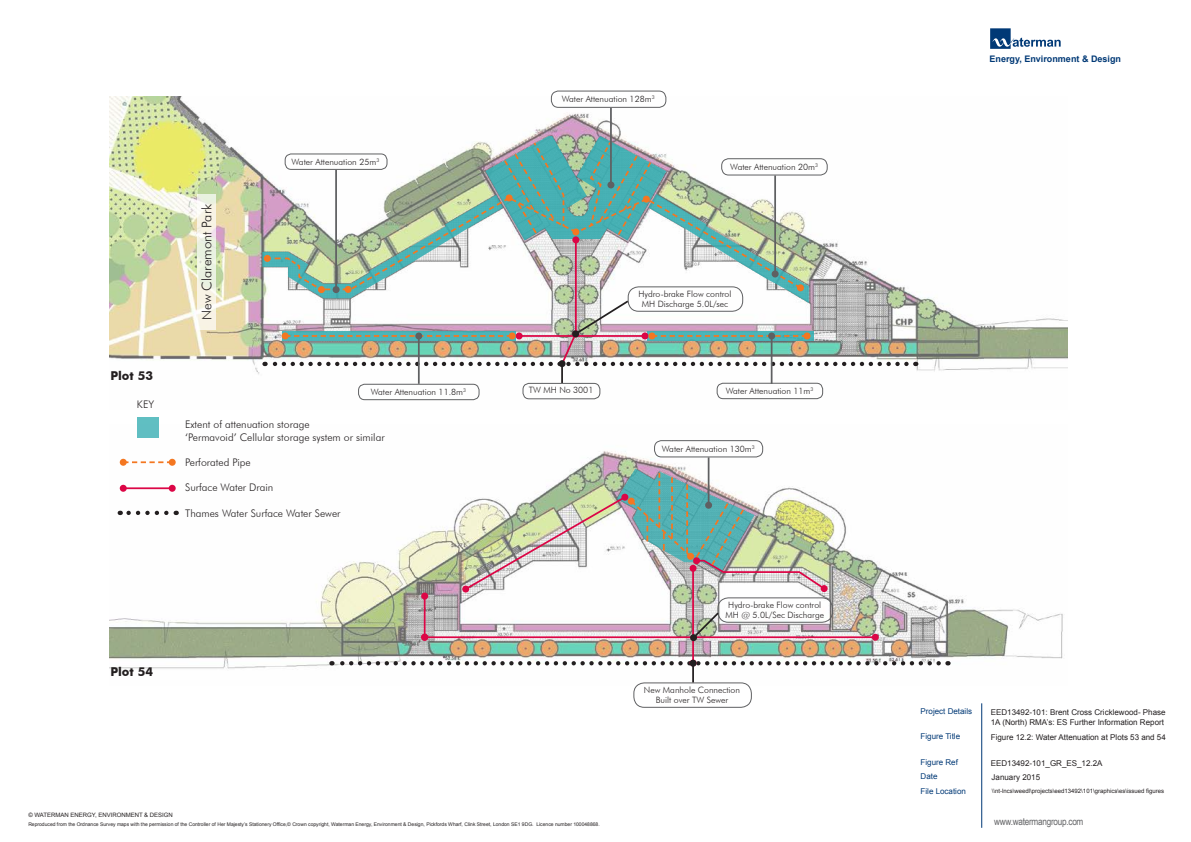
<style>
.page{position:relative;width:1191px;height:842px;background:#fff}
.page>*{position:absolute;margin:0;border:0;box-sizing:border-box;transform-origin:0 0}
.t1{font:300 13.4px "Futura BT";color:#231f20}
.t2{font:700 12.2px "Futura BT";color:#231f20}
.t3{font:300 10.5px/12.6px "Futura BT";color:#231f20}
.t4{font:10px "Arial Narrow";letter-spacing:-.025em;color:#636466}
.t5{font:700 9px "Arial";color:#003976}
.t6{font:300 8.7px/10.5px "Futura BT";color:#231f20;text-align:center}
.t7{font:8px/13.7px "Arial";color:#231f20}
.t8{font:8px/14px "Arial";color:#003976}
.t9{font:6px "Arial";color:#231f20}
.t10{font:5px "Arial";color:#231f20}
</style>
<div class="page">
<svg style="left:990px;top:28px;width:70px;height:21px"></svg>
<hr style="left:981px;top:703px;width:1px;height:125px;background:#003976">
<svg style="left:981px;top:716px;width:2px;height:16px"></svg>
<img style="left:109px;top:97px;width:958px;height:304px">
<img style="left:109px;top:424px;width:954px;height:262px">
<svg style="left:127px;top:461px;width:42px;height:2px"></svg>
<div style="left:169px;top:459px;width:7px;height:7px;background:#f47721;border-radius:50%"></div>
<div style="left:120px;top:459px;width:7px;height:7px;background:#f47721;border-radius:50%"></div>
<hr style="left:123px;top:487px;width:49px;height:2px;background:#dc0646">
<div style="left:169px;top:485px;width:7px;height:7px;background:#dc0646;border-radius:50%"></div>
<div style="left:120px;top:485px;width:7px;height:7px;background:#dc0646;border-radius:50%"></div>
<svg style="left:120px;top:511px;width:46px;height:4px"></svg>
<div style="left:137px;top:417px;width:21px;height:21px;background:#60bec2"></div>
<hr style="left:425px;top:636px;width:450px;height:2px;background:#dc0646">
<div style="left:872px;top:634px;width:7px;height:7px;background:#dc0646;border-radius:50%"></div>
<hr style="left:424px;top:596px;width:1px;height:41px;background:#dc0646">
<div style="left:421px;top:592px;width:7px;height:7px;background:#dc0646;border-radius:50%"></div>
<div style="left:421px;top:634px;width:7px;height:7px;background:#dc0646;border-radius:50%"></div>
<hr style="left:692px;top:568px;width:2px;height:95px;background:#dc0646">
<img style="left:463px;top:468px;width:363px;height:123px">
<div style="left:654px;top:440px;width:109px;height:17px;border:1px solid #5f6062;border-radius:7px"></div>
<div style="left:716px;top:383px;width:107px;height:16px;border:1px solid #5f6062;border-radius:6px"></div>
<div style="left:522px;top:383px;width:78px;height:16px;border:1px solid #5f6062;border-radius:6px"></div>
<div style="left:633px;top:682px;width:119px;height:26px;border:1px solid #5f6062;border-radius:10px"></div>
<div style="left:717px;top:597px;width:116px;height:26px;border:1px solid #5f6062;border-radius:10px"></div>
<div style="left:358px;top:384px;width:121px;height:16px;border:1px solid #5f6062;border-radius:6px"></div>
<div style="left:551px;top:91px;width:115px;height:17px;border:1px solid #5f6062;border-radius:7px"></div>
<hr style="left:707px;top:457px;width:2px;height:48px;background:#5f6062">
<div style="left:705px;top:502px;width:7px;height:7px;background:#5f6062;border-radius:50%"></div>
<hr style="left:610px;top:108px;width:2px;height:77px;background:#5f6062">
<svg style="left:331px;top:661px;width:607px;height:21px"></svg>
<div style="left:689px;top:660px;width:7px;height:7px;background:#231f20;border-radius:50%"></div>
<svg style="left:689px;top:611px;width:31px;height:30px"></svg>
<img style="left:262px;top:136px;width:644px;height:247px">
<hr style="left:770px;top:336px;width:2px;height:48px;background:#5f6062">
<div style="left:768px;top:332px;width:7px;height:7px;background:#5f6062;border-radius:50%"></div>
<hr style="left:418px;top:336px;width:2px;height:48px;background:#5f6062">
<div style="left:415px;top:332px;width:7px;height:7px;background:#5f6062;border-radius:50%"></div>
<svg style="left:197px;top:194px;width:19px;height:136px;background:#f2f3e5"></svg>
<h2 class="t2" style="left:110px;top:369px;width:44px">Plot 53</h2>
<p class="t3" style="left:137px;top:398px;width:19px">KEY</p>
<h1 class="t1" style="left:199px;top:320px;width:117px;rotate:-90deg">New Claremont Park</h1>
<p class="t6" style="left:291px;top:157px;width:89px">Water Attenuation 25m<sup>3</sup></p>
<p class="t6" style="left:371px;top:387px;width:97px">Water Attenuation 11.8m<sup>3</sup></p>
<p class="t3" style="left:185px;top:418px;width:201px">Extent of attenuation storage<br>‘Permavoid’ Cellular storage system or similar</p>
<p class="t3" style="left:185px;top:456px;width:67px">Perforated Pipe</p>
<p class="t3" style="left:185px;top:481px;width:90px">Surface Water Drain</p>
<p class="t3" style="left:185px;top:506px;width:157px">Thames Water Surface Water Sewer</p>
<h2 class="t2" style="left:110px;top:664px;width:44px">Plot 54</h2>
<p class="t6" style="left:562px;top:94px;width:94px">Water Attenuation 128m<sup>3</sup></p>
<p class="t6" style="left:730px;top:161px;width:89px">Water Attenuation 20m<sup>3</sup></p>
<p class="t6" style="left:638px;top:288px;width:94px">Hydro-brake Flow control<br>MH Discharge 5.0L/sec</p>
<p class="t6" style="left:529px;top:385px;width:66px">TW MH No 3001</p>
<p class="t6" style="left:725px;top:386px;width:89px">Water Attenuation 11m<sup>3</sup></p>
<p class="t6" style="left:662px;top:443px;width:94px">Water Attenuation 130m<sup>3</sup></p>
<p class="t6" style="left:725px;top:599px;width:100px">Hydro-brake Flow control<br>MH @ 5.0L/Sec Discharge</p>
<p class="t6" style="left:644px;top:684px;width:98px">New Manhole Connection<br>Built over TW Sewer</p>
<p class="t5" style="left:989px;top:52px;width:133px">Energy, Environment &amp; Design</p>
<p class="t8" style="left:920px;top:704px;width:53px">Project Details</p>
<p class="t7" style="left:990px;top:707px;width:176px;line-height:9.6px">EED13492-101: Brent Cross Cricklewood- Phase<br>1A (North) RMA’s: ES Further Information Report</p>
<p class="t8" style="left:920px;top:729px;width:41px">Figure Title</p>
<p class="t7" style="left:990px;top:730px;width:176px">Figure 12.2: Water Attenuation at Plots 53 and 54</p>
<p class="t8" style="left:920px;top:755px;width:39px">Figure Ref<br>Date</p>
<p class="t7" style="left:990px;top:756px;width:113px">EED13492-101_GR_ES_12.2A<br>January 2015</p>
<p class="t8" style="left:920px;top:784px;width:47px">File Location</p>
<p class="t9" style="left:992px;top:787px;width:174px">\\nt-lncs\weedl\projects\eed13492\101\graphics\es\issued figures</p>
<p class="t9" style="left:28px;top:811px;width:146px">© WATERMAN ENERGY, ENVIRONMENT &amp; DESIGN</p>
<p class="t10" style="left:28px;top:821px;width:573px">Reproduced from the Ordnance Survey maps with the permission of the Controller of Her Majesty’s Stationery Office,© Crown copyright, Waterman Energy, Environment &amp; Design, Pickfords Wharf, Clink Street, London SE1 9DG. Licence number 100048868.</p>
<p class="t4" style="left:994px;top:814px;width:91px">www.watermangroup.com</p>
</div>
